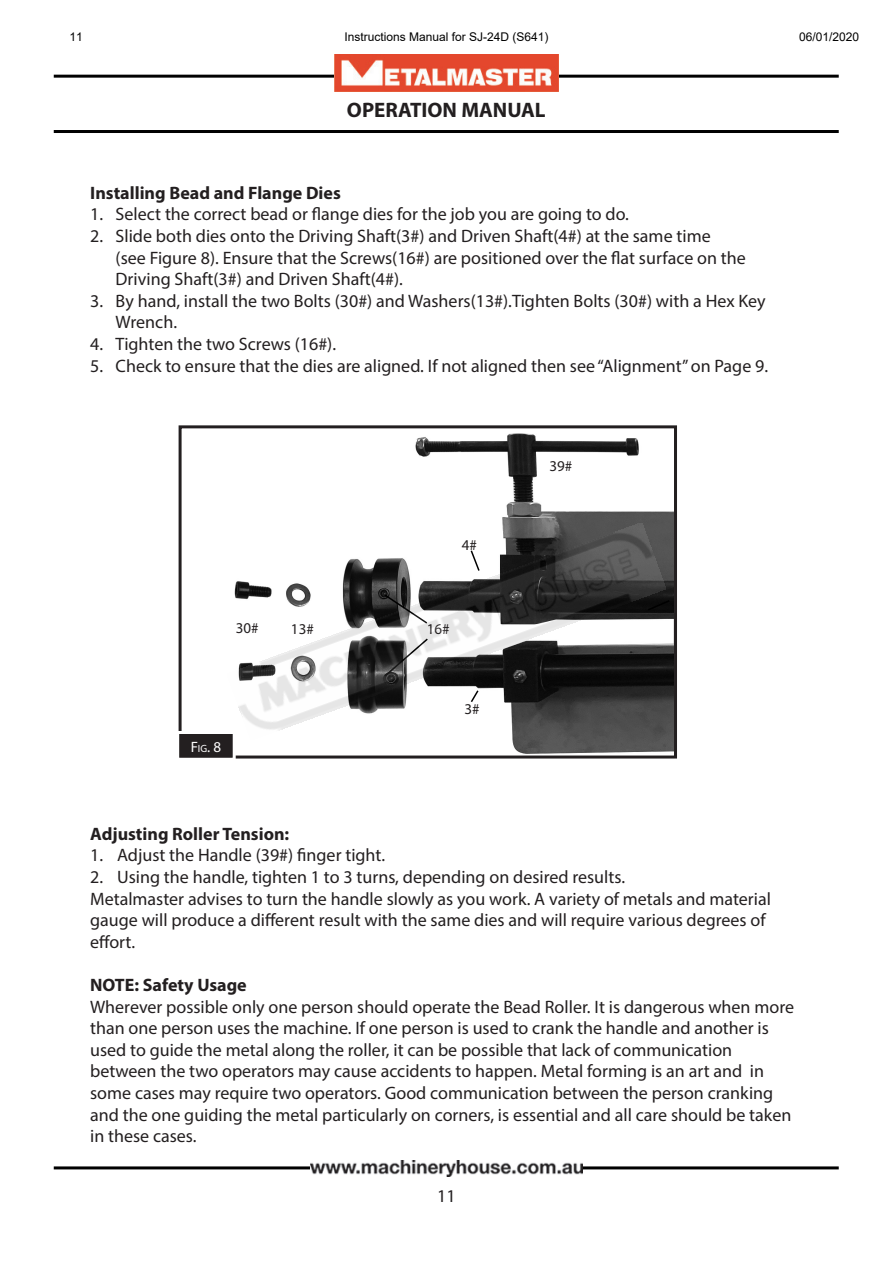
<style>
.page{position:relative;width:893px;height:1263px;background:#fff}
.page>*{position:absolute;margin:0;border:0;box-sizing:border-box;transform-origin:0 0}
.t1{font:700 21px "Myriad Pro";color:#231f20}
.t2{font:18px/21.6px "Myriad Pro";color:#231f20}
.t3{font:700 18px "Myriad Pro";color:#231f20}
.t4{font:15px "Myriad Pro";color:#231f20}
.Object_Text_Box{font:15px "Myriad Pro";color:#fff}
.t5{font:12px "Arial";color:#000}
.s1{font-size:10.5px}
</style>
<div class="page">
<hr style="left:54px;top:75px;width:785px;height:3px;background:#000">
<img style="left:334px;top:55px;width:224px;height:37px">
<hr style="left:54px;top:1166px;width:785px;height:3px;background:#000">
<hr style="left:54px;top:130px;width:785px;height:3px;background:#000">
<img style="left:310px;top:1160px;width:272px;height:17px">
<img style="left:415px;top:433px;width:258px;height:321px">
<div style="left:179px;top:425px;width:498px;height:333px;border:3px solid #231f20"></div>
<div style="left:178px;top:732px;width:56px;height:27px;background:#231f20"></div>
<div style="left:176px;top:731px;width:60px;height:30px;border:3px solid #fff"></div>
<svg style="left:666px;top:599px;width:5px;height:13px"></svg>
<img style="left:227px;top:523px;width:439px;height:217px">
<p class="t5" style="left:70px;top:28px;width:15px">11</p>
<p class="t5" style="left:344px;top:28px;width:206px">Instructions Manual for SJ-24D (S641)</p>
<p class="t5" style="left:799px;top:28px;width:62px">06/01/2020</p>
<p class="t1" style="left:347px;top:97px;width:200px">OPERATION MANUAL</p>
<p class="t3" style="left:90px;top:181px;width:252px">Installing Bead and Flange Dies</p>
<p class="t2" style="left:90px;top:203px;width:540px">1. Select the correct bead or flange dies for the job you are going to do.</p>
<p class="t2" style="left:90px;top:225px;width:622px">2. Slide both dies onto the Driving Shaft(3#) and Driven Shaft(4#) at the same time</p>
<p class="t2" style="left:116px;top:247px;width:632px">(see Figure 8). Ensure that the Screws(16#) are positioned over the flat surface on the</p>
<p class="t2" style="left:116px;top:268px;width:289px">Driving Shaft(3#) and Driven Shaft(4#).</p>
<p class="t2" style="left:116px;top:290px;width:652px;text-indent:-26px">3. By hand, install the two Bolts (30#) and Washers(13#).Tighten Bolts (30#) with a Hex Key<br>Wrench.</p>
<p class="t2" style="left:90px;top:333px;width:247px">4. Tighten the two Screws (16#).</p>
<p class="t2" style="left:90px;top:355px;width:679px">5. Check to ensure that the dies are aligned. If not aligned then see “Alignment” on Page 9.</p>
<p class="t4" style="left:462px;top:536px;width:17px">4#</p>
<p class="t4" style="left:236px;top:619px;width:24px">30#</p>
<p class="t4" style="left:427px;top:620px;width:24px">16#</p>
<p class="t4" style="left:291px;top:619px;width:24px">13#</p>
<p class="Object_Text_Box" style="left:191px;top:737px;width:32px">F<span class="s1">ig</span>. 8</p>
<p class="t4" style="left:464px;top:700px;width:17px">3#</p>
<p class="t4" style="left:549px;top:457px;width:24px">39#</p>
<p class="t3" style="left:90px;top:822px;width:201px">Adjusting Roller Tension:</p>
<p class="t2" style="left:90px;top:844px;width:296px">1. Adjust the Handle (39#) finger tight.</p>
<p class="t2" style="left:90px;top:866px;width:536px">2. Using the handle, tighten 1 to 3 turns, depending on desired results.</p>
<p class="t2" style="left:90px;top:887px;width:682px">Metalmaster advises to turn the handle slowly as you work. A variety of metals and material gauge will produce a different result with the same dies and will require various degrees of effort.</p>
<p class="t3" style="left:90px;top:973px;width:158px">NOTE: Safety Usage</p>
<p class="t2" style="left:90px;top:995px;width:705px">Wherever possible only one person should operate the Bead Roller. It is dangerous when more than one person uses the machine. If one person is used to crank the handle and another is used to guide the metal along the roller, it can be possible that lack of communication</p>
<p class="t2" style="left:90px;top:1060px;width:703px">between the two operators may cause accidents to happen. Metal forming is an art and in some cases may require two operators. Good communication between the person cranking and the one guiding the metal particularly on corners, is essential and all care should be taken in these cases.</p>
<p class="t2" style="left:437px;top:1185px;width:20px">11</p>
</div>
